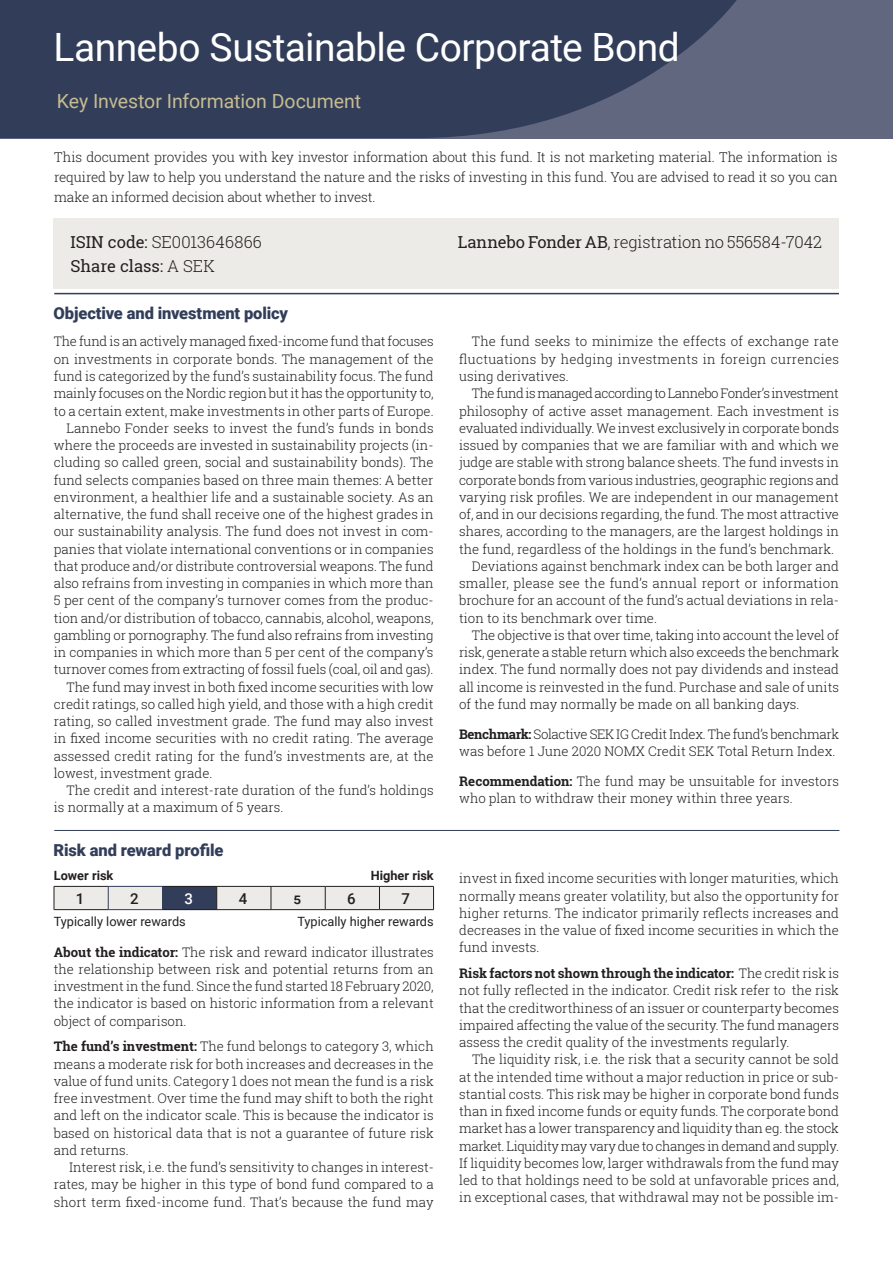
<style>
.page{position:relative;width:893px;height:1263px;background:#fff}
.page>*{position:absolute;margin:0;border:0;box-sizing:border-box;transform-origin:0 0}
.Fondrubrik_NY{font:39px "Roboto";letter-spacing:-.015em;color:#fff}
.FondUnderRubrik{font:19.5px "Roboto";color:#c6bb92}
.FondFakta{font:300 16.5px "Roboto Slab";color:#231f20}
.Rubrik{font:900 16.5px "Roboto";letter-spacing:-.005em;color:#323e59}
.FondFakta-2{font:16.5px "Roboto Slab";color:#231f20}
.t1{font:500 15px "Roboto";color:#231f20}
.t2{font:500 15px "Roboto";color:#fff}
.t3{font:300 13.5px/20.2px "Roboto Slab";letter-spacing:-.015em;color:#231f20;text-align:justify}
.Brödtext_2_a{font:300 13.2px/17.2px "Roboto Slab";color:#231f20;text-align:justify}
.Brödtext_1_a{font:300 13.2px/17.2px "Roboto Slab";color:#231f20}
.Faktatext_1_a{font:12.75px "Roboto";color:#231f20}
.Faktatext_1_a-2{font:700 12.75px "Roboto";color:#231f20}
.s1{font-weight:400}
.s2{font-weight:300}
.s3{font-weight:700}
</style>
<div class="page">
<div style="left:0;top:0;width:893px;height:138px;background:#626780"></div>
<svg style="left:0;top:0;width:737px;height:138px;background:#38435d"></svg>
<div style="left:54px;top:218px;width:785px;height:71px;background:#edebe7"></div>
<hr style="left:54px;top:830px;width:785px;height:1px;background:#323e59">
<hr style="left:54px;top:293px;width:785px;height:1px;background:#323e59">
<div style="left:54px;top:886px;width:54px;height:24px;background:#edebe7"></div>
<div style="left:108px;top:886px;width:54px;height:24px;background:#edebe7"></div>
<div style="left:162px;top:886px;width:55px;height:24px;background:#323e59"></div>
<hr style="left:54px;top:886px;width:54px;height:1px;background:#231f20">
<svg style="left:54px;top:886px;width:1px;height:23px"></svg>
<hr style="left:163px;top:886px;width:54px;height:1px;background:#231f20">
<svg style="left:216px;top:886px;width:218px;height:23px;background:#e0deda"></svg>
<hr style="left:54px;top:909px;width:54px;height:1px;background:#231f20">
<hr style="left:163px;top:909px;width:54px;height:1px;background:#231f20">
<hr style="left:217px;top:909px;width:54px;height:1px;background:#231f20">
<hr style="left:271px;top:909px;width:54px;height:1px;background:#231f20">
<hr style="left:325px;top:909px;width:54px;height:1px;background:#231f20">
<hr style="left:379px;top:909px;width:55px;height:1px;background:#231f20">
<hr style="left:108px;top:886px;width:55px;height:1px;background:#323e59">
<svg style="left:108px;top:886px;width:1px;height:23px"></svg>
<hr style="left:108px;top:909px;width:55px;height:1px;background:#323e59">
<p class="Fondrubrik_NY" style="left:54px;top:20px;width:628px">Lannebo Sustainable Corporate Bond</p>
<p class="FondUnderRubrik" style="left:57px;top:88px;width:306px">Key Investor Information Document</p>
<p class="t3" style="left:54px;top:147px;width:785px">This document provides you with key investor information about this fund. It is not marketing material. The information is required by law to help you understand the nature and the risks of investing in this fund. You are advised to read it so you can make an informed decision about whether to invest.</p>
<p class="FondFakta" style="left:71px;top:231px;width:193px"><span class="s1">ISIN code:</span> SE0013646866</p>
<p class="FondFakta" style="left:458px;top:231px;width:366px"><span class="s1">Lannebo Fonder AB</span>, registration no 556584-7042</p>
<p class="FondFakta-2" style="left:71px;top:255px;width:146px">Share class: <span class="s2">A SEK</span></p>
<p class="Rubrik" style="left:54px;top:302px;width:236px">Objective and investment policy</p>
<p class="Brödtext_1_a" style="left:54px;top:333px;width:381px;text-align:justify">The fund is an actively managed fixed-income fund that focuses on investments in corporate bonds. The management of the fund is categorized by the fund’s sustainability focus. The fund mainly focuses on the Nordic region but it has the opportunity to, to a certain extent, make investments in other parts of Europe.</p>
<p class="Brödtext_2_a" style="left:54px;top:419px;width:381px;text-indent:13px">Lannebo Fonder seeks to invest the fund’s funds in bonds where the proceeds are invested in sustainability projects (in&shy;cluding so called green, social and sustainability bonds). The fund selects companies based on three main themes: A better environment, a healthier life and a sustainable society. As an alternative, the fund shall receive one of the highest grades in our sustainability analysis. The fund does not invest in com&shy;panies that violate international conventions or in companies that produce and/or distribute controversial weapons. The fund also refrains from investing in companies in which more than 5 per cent of the company’s turnover comes from the produc&shy;tion and/or distribution of tobacco, cannabis, alcohol, weapons, gambling or pornography. The fund also refrains from investing in companies in which more than 5 per cent of the company’s turnover comes from extracting of fossil fuels (coal, oil and gas).</p>
<p class="Brödtext_2_a" style="left:54px;top:678px;width:381px;text-indent:13px">The fund may invest in both fixed income securities with low credit ratings, so called high yield, and those with a high credit rating, so called investment grade. The fund may also invest in fixed income securities with no credit rating. The average assessed credit rating for the fund’s investments are, at the lowest, investment grade.</p>
<p class="Brödtext_2_a" style="left:54px;top:781px;width:381px;text-indent:13px">The credit and interest-rate duration of the fund’s holdings is normally at a maximum of 5 years.</p>
<p class="Rubrik" style="left:54px;top:838px;width:171px">Risk and reward profile</p>
<p class="Brödtext_2_a" style="left:459px;top:333px;width:381px;text-indent:13px">The fund seeks to minimize the effects of exchange rate fluctuations by hedging investments in foreign currencies using derivatives.</p>
<p class="Brödtext_2_a" style="left:459px;top:384px;width:381px;text-indent:13px">The fund is managed according to Lannebo Fonder’s investment philosophy of active asset management. Each investment is evaluated individually. We invest exclusively in corporate bonds issued by companies that we are familiar with and which we judge are stable with strong balance sheets. The fund invests in corporate bonds from various industries, geographic regions and varying risk profiles. We are independent in our management of, and in our decisions regarding, the fund. The most attractive shares, according to the managers, are the largest holdings in the fund, regardless of the holdings in the fund’s benchmark.</p>
<p class="Brödtext_2_a" style="left:459px;top:557px;width:381px;text-indent:13px">Deviations against benchmark index can be both larger and smaller, please see the fund’s annual report or information brochure for an account of the fund’s actual deviations in rela&shy;tion to its benchmark over time.</p>
<p class="Brödtext_2_a" style="left:459px;top:626px;width:381px;text-indent:13px">The objective is that over time, taking into account the level of risk, generate a stable return which also exceeds the benchmark index. The fund normally does not pay dividends and instead all income is reinvested in the fund. Purchase and sale of units of the fund may normally be made on all banking days.</p>
<p class="Brödtext_1_a" style="left:459px;top:725px;width:381px"><span class="s3">Benchmark:</span> Solactive SEK IG Credit Index. The fund’s benchmark was before 1 June 2020 NOMX Credit SEK Total Return Index.</p>
<p class="Brödtext_1_a" style="left:459px;top:772px;width:381px"><span class="s3">Recommendation:</span> The fund may be unsuitable for investors who plan to withdraw their money within three years.</p>
<p class="Faktatext_1_a-2" style="left:54px;top:866px;width:61px">Lower risk</p>
<p class="Faktatext_1_a-2" style="left:371px;top:866px;width:64px">Higher risk</p>
<p class="Brödtext_2_a" style="left:459px;top:869px;width:381px">invest in fixed income securities with longer maturities, which normally means greater volatility, but also the opportunity for higher returns. The indicator primarily reflects increases and decreases in the value of fixed income securities in which the fund invests.</p>
<p class="Brödtext_2_a" style="left:459px;top:964px;width:381px"><span class="s3">Risk factors not shown through the indicator:</span> The credit risk is not fully reflected in the indicator. Credit risk refer to the risk that the creditworthiness of an issuer or counterparty becomes impaired affecting the value of the security. The fund managers assess the credit quality of the investments regularly.</p>
<p class="Brödtext_2_a" style="left:459px;top:1050px;width:381px;text-indent:13px">The liquidity risk, i.e. the risk that a security cannot be sold at the intended time without a major reduction in price or sub&shy;stantial costs. This risk may be higher in corporate bond funds than in fixed income funds or equity funds. The corporate bond market has a lower transparency and liquidity than eg. the stock market. Liquidity may vary due to changes in demand and supply.<br>If liquidity becomes low, larger withdrawals from the fund may led to that holdings need to be sold at unfavorable prices and, in exceptional cases, that withdrawal may not be possible im-</p>
<p class="t1" style="left:76px;top:888px;width:10px">1</p>
<p class="t1" style="left:130px;top:888px;width:10px">2</p>
<p class="t2" style="left:184px;top:888px;width:10px">3</p>
<p class="t1" style="left:239px;top:888px;width:10px">4</p>
<p class="t1" style="left:293px;top:888px;width:9px">5</p>
<p class="t1" style="left:347px;top:888px;width:10px">6</p>
<p class="t1" style="left:401px;top:888px;width:10px">7</p>
<p class="Faktatext_1_a" style="left:54px;top:912px;width:134px">Typically lower rewards</p>
<p class="Faktatext_1_a" style="left:297px;top:912px;width:138px">Typically higher rewards</p>
<p class="Brödtext_2_a" style="left:54px;top:943px;width:382px"><span class="s3">About the indicator:</span> The risk and reward indicator illustrates the relationship between risk and potential returns from an investment in the fund. Since the fund started 18 February 2020, the indicator is based on historic information from a relevant object of comparison.</p>
<p class="Brödtext_2_a" style="left:54px;top:1037px;width:382px"><span class="s3">The fund’s investment:</span> The fund belongs to category 3, which means a moderate risk for both increases and decreases in the value of fund units. Category 1 does not mean the fund is a risk free investment. Over time the fund may shift to both the right and left on the indicator scale. This is because the indicator is based on historical data that is not a guarantee of future risk and returns.</p>
<p class="Brödtext_2_a" style="left:54px;top:1158px;width:382px;text-indent:15px">Interest risk, i.e. the fund’s sensitivity to changes in interest&shy;rates, may be higher in this type of bond fund compared to a short term fixed-income fund. That’s because the fund may</p>
</div>
